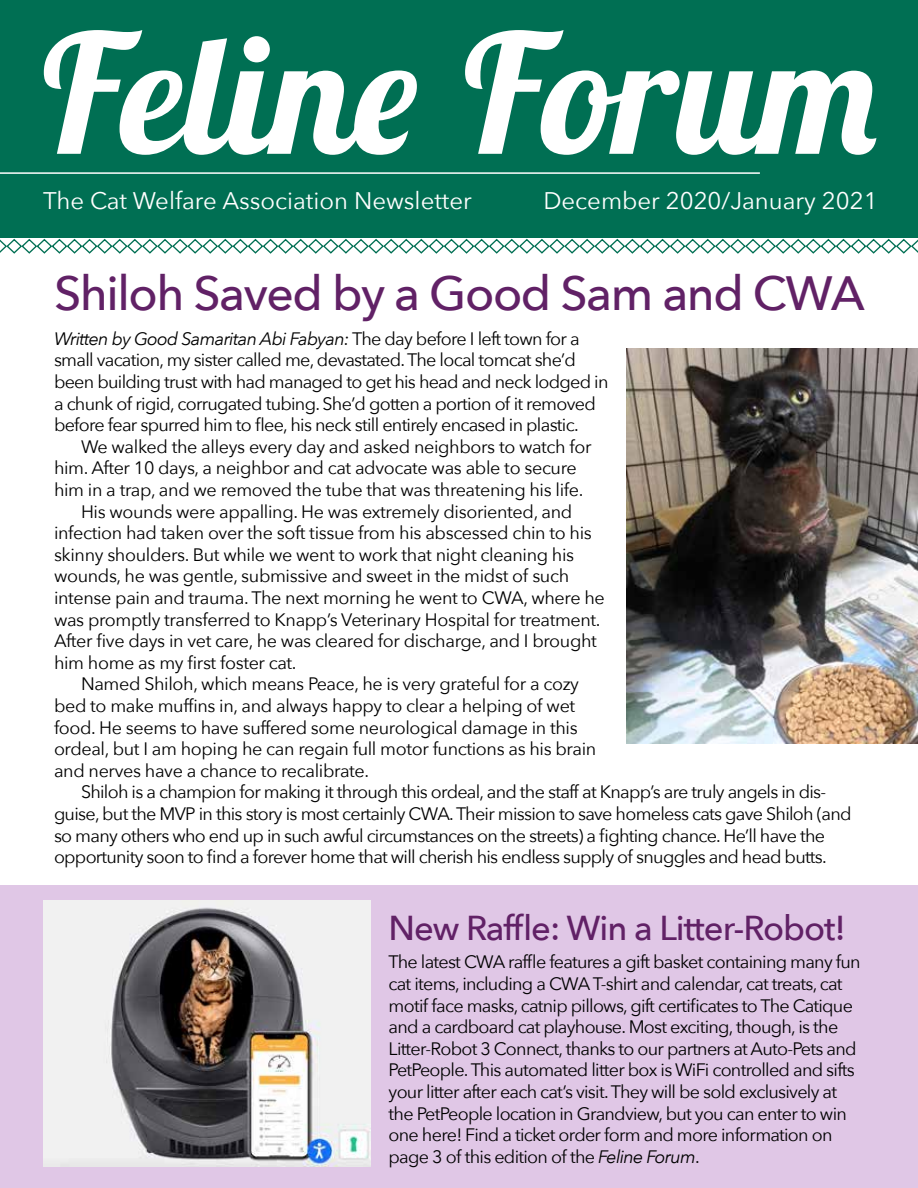
<style>
.page{position:relative;width:918px;height:1188px;background:#fff}
.page>*{position:absolute;margin:0;border:0;box-sizing:border-box;transform-origin:0 0}
.t1{font:italic 700 165px "Lobster Two";color:#fff}
.t2{font:500 48px "Avenir Next";letter-spacing:-.03em;color:#612166}
.t3{font:500 34.5px "Avenir Next";letter-spacing:-.03em;color:#612166}
.t4{font:24px "Avenir Next";color:#fff}
.t5{font:18px/21.6px "Avenir Next";letter-spacing:-.04em;color:#000}
.t6{font:18px "Avenir Next";letter-spacing:-.02em;color:#000}
.s1{font-style:italic}
</style>
<div class="page">
<div style="left:0;top:0;width:918px;height:238px;background:#006f53"></div>
<svg style="left:0;top:238px;width:918px;height:16px"></svg>
<hr style="left:0;top:172px;width:760px;height:2px;background:#fff">
<div style="left:0;top:886px;width:918px;height:302px;background:#e0c7e6"></div>
<img style="left:43px;top:901px;width:327px;height:266px">
<img style="left:626px;top:348px;width:292px;height:396px">
<h1 class="t1" style="left:33px;top:-11px;width:852px">Feline Forum</h1>
<h3 class="t4" style="left:43px;top:180px;width:430px">The Cat Welfare Association Newsletter</h3>
<h3 class="t4" style="left:543px;top:180px;width:336px">December 2020/January 2021</h3>
<h2 class="t2" style="left:54px;top:252px;width:812px">Shiloh Saved by a Good Sam and CWA</h2>
<p class="t5" style="left:54px;top:327px;width:556px"><span class="s1">Written by Good Samaritan Abi Fabyan:</span> The day before I left town for a small vacation, my sister called me, devastated. The local tomcat she’d been building trust with had managed to get his head and neck lodged in a chunk of rigid, corrugated tubing. She’d gotten a portion of it removed before fear spurred him to flee, his neck still entirely encased in plastic.</p>
<p class="t6" style="left:81px;top:431px;width:512px">We walked the alleys every day and asked neighbors to watch for</p>
<p class="t6" style="left:54px;top:453px;width:524px">him. After 10 days, a neighbor and cat advocate was able to secure</p>
<p class="t6" style="left:54px;top:475px;width:531px">him in a trap, and we removed the tube that was threatening his life.</p>
<p class="t6" style="left:81px;top:496px;width:493px">His wounds were appalling. He was extremely disoriented, and</p>
<p class="t6" style="left:54px;top:518px;width:539px">infection had taken over the soft tissue from his abscessed chin to his</p>
<p class="t6" style="left:54px;top:539px;width:522px">skinny shoulders. But while we went to work that night cleaning his</p>
<p class="t6" style="left:54px;top:561px;width:517px">wounds, he was gentle, submissive and sweet in the midst of such</p>
<p class="t6" style="left:54px;top:583px;width:552px">intense pain and trauma. The next morning he went to CWA, where he</p>
<p class="t6" style="left:54px;top:604px;width:548px">was promptly transferred to Knapp’s Veterinary Hospital for treatment.</p>
<p class="t6" style="left:54px;top:626px;width:544px">After five days in vet care, he was cleared for discharge, and I brought</p>
<p class="t6" style="left:54px;top:647px;width:244px">him home as my first foster cat.</p>
<p class="t6" style="left:81px;top:669px;width:500px">Named Shiloh, which means Peace, he is very grateful for a cozy</p>
<p class="t6" style="left:54px;top:691px;width:523px">bed to make muffins in, and always happy to clear a helping of wet</p>
<p class="t6" style="left:54px;top:712px;width:525px">food. He seems to have suffered some neurological damage in this</p>
<p class="t6" style="left:54px;top:734px;width:544px">ordeal, but I am hoping he can regain full motor functions as his brain</p>
<p class="t6" style="left:54px;top:755px;width:317px">and nerves have a chance to recalibrate.</p>
<p class="t5" style="left:81px;top:781px;width:747px">Shiloh is a champion for making it through this ordeal, and the staff at Knapp’s are truly angels in dis-</p>
<p class="t5" style="left:54px;top:802px;width:799px">guise, but the MVP in this story is most certainly CWA. Their mission to save homeless cats gave Shiloh (and</p>
<p class="t5" style="left:54px;top:824px;width:773px">so many others who end up in such awful circumstances on the streets) a fighting chance. He’ll have the</p>
<p class="t5" style="left:54px;top:845px;width:774px">opportunity soon to find a forever home that will cherish his endless supply of snuggles and head butts.</p>
<h3 class="t3" style="left:389px;top:899px;width:459px">New Raffle: Win a Litter-Robot!</h3>
<p class="t5" style="left:389px;top:951px;width:474px">The latest CWA raffle features a gift basket containing many fun cat items, including a CWA T-shirt and calendar, cat treats, cat motif face masks, catnip pillows, gift certificates to The Catique and a cardboard cat playhouse. Most exciting, though, is the Litter-Robot 3 Connect, thanks to our partners at Auto-Pets and PetPeople. This automated litter box is WiFi controlled and sifts your litter after each cat’s visit. They will be sold exclusively at the PetPeople location in Grandview, but you can enter to win one here! Find a ticket order form and more information on page 3 of this edition of the <span class="s1">Feline Forum</span>.</p>
</div>
